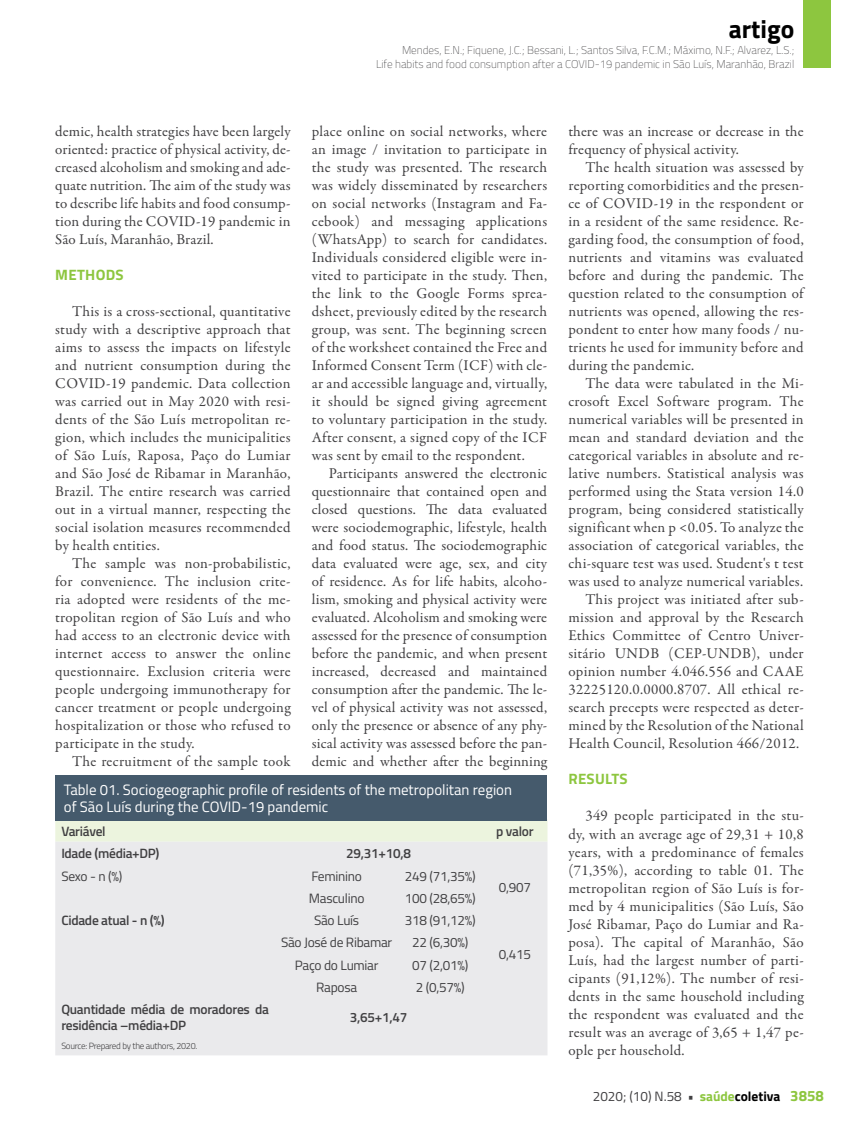
<style>
.page{position:relative;width:859px;height:1132px;background:#fff}
.page>*{position:absolute;margin:0;border:0;box-sizing:border-box;transform-origin:0 0}
.t1{font:700 25.5px "Titillium";color:#000}
.t2{font:15px/18px "Garamond Premr Pro";letter-spacing:.015em;color:#414042;text-align:justify}
.t3{font:15px/16.5px "Titillium";color:#fff}
.t4{font:700 15px "Titillium";letter-spacing:.02em;color:#8dc63f}
.t5{font:13.5px "Titillium";letter-spacing:-.02em;color:#414042}
.t6{font:600 13.5px/16.2px "Titillium";letter-spacing:-.02em;color:#414042}
.t7{font:100 11.25px/13.5px "Titillium";color:#414042;text-align:right}
.t8{font:300 9px "Titillium";letter-spacing:-.03em;color:#414042}
.s1{font-weight:700}
.s2{font-weight:700;color:#8dc63f}
.s3{font-weight:700;color:#000}
.s4{font-weight:700;font-size:15px;color:#8dc63f}
</style>
<div class="page">
<div style="left:804px;top:0;width:27px;height:68px;background:#8dc63f"></div>
<div style="left:55px;top:820px;width:492px;height:21px;background:#ecf4de"></div>
<div style="left:55px;top:841px;width:492px;height:213px;background:#eaeaec"></div>
<div style="left:55px;top:774px;width:492px;height:46px;background:#455a6c"></div>
<h1 class="t1" style="left:729px;top:10px;width:67px">artigo</h1>
<p class="t7" style="left:376px;top:43px;width:420px">Mendes, E.N.; Fiquene, J.C.; Bessani, L.; Santos Silva, F.C.M.; Máximo, N.F.; Alvarez, L.S.;<br>Life habits and food consumption after a COVID-19 pandemic in São Luís, Maranhão, Brazil</p>
<p class="t2" style="left:55px;top:122px;width:237px">demic, health strategies have been largely oriented: practice of physical activity, de&shy;creased alcoholism and smoking and ade&shy;quate nutrition. The aim of the study was to describe life habits and food consump&shy;tion during the COVID-19 pandemic in São Luís, Maranhão, Brazil.</p>
<p class="t4" style="left:55px;top:263px;width:70px">METHODS</p>
<p class="t2" style="left:55px;top:302px;width:237px;text-indent:17px">This is a cross-sectional, quantitative study with a descriptive approach that aims to assess the impacts on lifestyle and nutrient consumption during the COVID-19 pandemic. Data collection was carried out in May 2020 with resi&shy;dents of the São Luís metropolitan re&shy;gion, which includes the municipalities of São Luís, Raposa, Paço do Lumiar and São José de Ribamar in Maranhão, Brazil. The entire research was carried out in a virtual manner, respecting the social isolation measures recommended by health entities.</p>
<p class="t2" style="left:55px;top:554px;width:237px;text-indent:17px">The sample was non-probabilistic, for convenience. The inclusion crite&shy;ria adopted were residents of the me&shy;tropolitan region of São Luís and who had access to an electronic device with internet access to answer the online questionnaire. Exclusion criteria were people undergoing immunotherapy for cancer treatment or people undergoing hospitalization or those who refused to participate in the study.</p>
<p class="t2" style="left:72px;top:752px;width:220px">The recruitment of the sample took</p>
<p class="t2" style="left:312px;top:122px;width:237px">place online on social networks, where an image / invitation to participate in the study was presented. The research was widely disseminated by researchers on social networks (Instagram and Fa&shy;cebook) and messaging applications (WhatsApp) to search for candidates.<br>Individuals considered eligible were in&shy;vited to participate in the study. Then, the link to the Google Forms sprea&shy;dsheet, previously edited by the research group, was sent. The beginning screen of the worksheet contained the Free and Informed Consent Term (ICF) with cle&shy;ar and accessible language and, virtually, it should be signed giving agreement to voluntary participation in the study.<br>After consent, a signed copy of the ICF was sent by email to the respondent.</p>
<p class="t2" style="left:312px;top:464px;width:237px;text-indent:17px">Participants answered the electronic questionnaire that contained open and closed questions. The data evaluated were sociodemographic, lifestyle, health and food status. The sociodemographic data evaluated were age, sex, and city of residence. As for life habits, alcoho&shy;lism, smoking and physical activity were evaluated. Alcoholism and smoking were assessed for the presence of consumption before the pandemic, and when present increased, decreased and maintained consumption after the pandemic. The le&shy;vel of physical activity was not assessed, only the presence or absence of any phy&shy;sical activity was assessed before the pan&shy;demic and whether after the beginning</p>
<p class="t3" style="left:64px;top:780px;width:450px">Table 01. Sociogeographic profile of residents of the metropolitan region of São Luís during the COVID-19 pandemic</p>
<p class="t6" style="left:61px;top:821px;width:46px">Variável</p>
<p class="t6" style="left:496px;top:821px;width:39px">p valor</p>
<p class="t6" style="left:61px;top:844px;width:100px">Idade (média+DP)</p>
<p class="t6" style="left:346px;top:844px;width:66px">29,31+10,8</p>
<p class="t5" style="left:61px;top:865px;width:62px">Sexo - n (%)</p>
<p class="t5" style="left:311px;top:865px;width:52px">Feminino</p>
<p class="t5" style="left:405px;top:865px;width:72px">249 (71,35%)</p>
<p class="t5" style="left:499px;top:876px;width:34px">0,907</p>
<p class="t5" style="left:309px;top:888px;width:57px">Masculino</p>
<p class="t5" style="left:405px;top:888px;width:72px">100 (28,65%)</p>
<p class="t6" style="left:61px;top:911px;width:105px">Cidade atual - n (%)</p>
<p class="t5" style="left:314px;top:910px;width:47px">São Luís</p>
<p class="t5" style="left:405px;top:910px;width:72px">318 (91,12%)</p>
<p class="t5" style="left:499px;top:943px;width:34px">0,415</p>
<p class="t5" style="left:281px;top:932px;width:113px">São José de Ribamar</p>
<p class="t5" style="left:412px;top:932px;width:58px">22 (6,30%)</p>
<p class="t5" style="left:295px;top:954px;width:85px">Paço do Lumiar</p>
<p class="t5" style="left:412px;top:954px;width:58px">07 (2,01%)</p>
<p class="t5" style="left:316px;top:977px;width:43px">Raposa</p>
<p class="t5" style="left:416px;top:977px;width:50px">2 (0,57%)</p>
<p class="t6" style="left:61px;top:1000px;width:209px">Quantidade média de moradores da residência –média+DP</p>
<p class="t6" style="left:350px;top:1008px;width:59px">3,65+1,47</p>
<p class="t8" style="left:61px;top:1039px;width:137px">Source: Prepared by the authors, 2020.</p>
<p class="t2" style="left:568px;top:122px;width:237px">there was an increase or decrease in the frequency of physical activity.</p>
<p class="t2" style="left:568px;top:158px;width:237px;text-indent:17px">The health situation was assessed by reporting comorbidities and the presen&shy;ce of COVID-19 in the respondent or in a resident of the same residence. Re&shy;garding food, the consumption of food, nutrients and vitamins was evaluated before and during the pandemic. The question related to the consumption of nutrients was opened, allowing the res&shy;pondent to enter how many foods / nu&shy;trients he used for immunity before and during the pandemic.</p>
<p class="t2" style="left:568px;top:374px;width:237px;text-align:right">The data were tabulated in the Mi&shy;crosoft Excel Software program. The numerical variables will be presented in mean and standard deviation and the categorical variables in absolute and re&shy;lative numbers. Statistical analysis was performed using the Stata version 14.0 program, being considered statistically significant when p &lt;0.05. To analyze the association of categorical variables, the chi-square test was used. Student's t test was used to analyze numerical variables.<br>This project was initiated after sub&shy;mission and approval by the Research Ethics Committee of Centro Univer&shy;sitário UNDB (CEP-UNDB), under opinion number 4.046.556 and CAAE 32225120.0.0000.8707. All ethical re&shy;search precepts were respected as deter&shy;mined by the Resolution of the National Health Council, Resolution 466/2012.</p>
<p class="t4" style="left:568px;top:767px;width:61px">RESULTS</p>
<p class="t2" style="left:568px;top:806px;width:237px;text-indent:17px">349 people participated in the stu&shy;dy, with an average age of 29,31 + 10,8 years, with a predominance of females (71,35%), according to table 01. The metropolitan region of São Luís is for&shy;med by 4 municipalities (São Luís, São José Ribamar, Paço do Lumiar and Ra&shy;posa). The capital of Maranhão, São Luís, had the largest number of parti&shy;cipants (91,12%). The number of resi&shy;dents in the same household including the respondent was evaluated and the result was an average of 3,65 + 1,47 pe&shy;ople per household.</p>
<p class="t5" style="left:593px;top:1086px;width:233px">2020; (10) N.58 <span class="s1">•</span> <span class="s2">saúde</span><span class="s3">coletiva</span> <span class="s4">3858</span></p>
</div>
